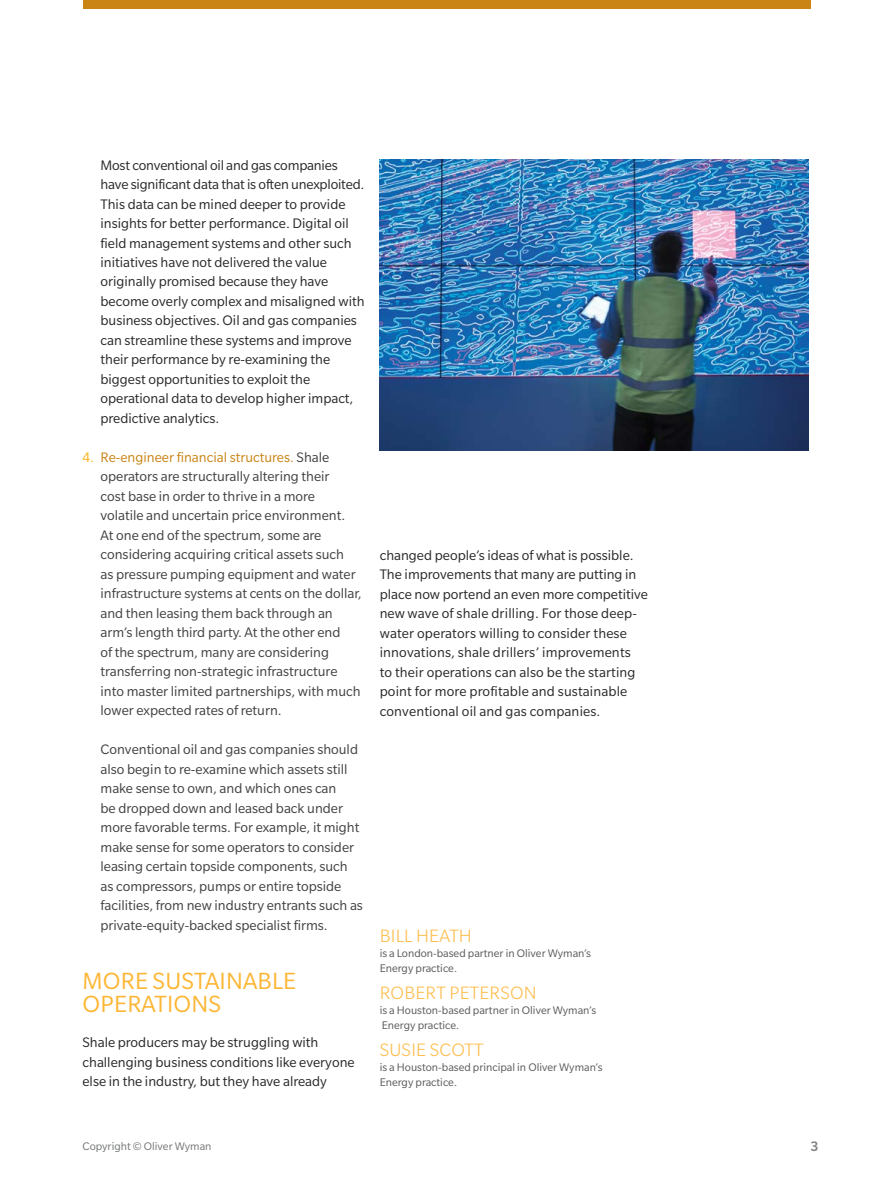
<style>
.page{position:relative;width:893px;height:1188px;background:#fff}
.page>*{position:absolute;margin:0;border:0;box-sizing:border-box;transform-origin:0 0}
.t1{font:25.5px/24px "Slate Pro";letter-spacing:.005em;color:#fdb633}
.t2{font:300 19.5px "Slate Pro";letter-spacing:.01em;color:#fdbd4d}
.t3{font:15px/19.5px "Slate Pro";color:#292829}
.t4{font:15px/19.5px "Slate Pro";color:#414042}
.t5{font:500 15px "Slate Pro";color:#808285}
.t6{font:12px/15px "Slate Pro";color:#58595b}
.t7{font:12px "Slate Pro";color:#727476}
.s1{color:#fcaf17}
.s2{color:#c98414}
</style>
<div class="page">
<img style="left:380px;top:160px;width:428px;height:291px">
<div style="left:83px;top:0;width:727px;height:9px;background:#c98414"></div>
<p class="t3" style="left:101px;top:155px;width:266px">Most conventional oil and gas companies have significant data that is often unexploited.<br>This data can be mined deeper to provide insights for better performance. Digital oil field management systems and other such initiatives have not delivered the value originally promised because they have become overly complex and misaligned with business objectives. Oil and gas companies can streamline these systems and improve their performance by re-examining the biggest opportunities to exploit the operational data to develop higher impact, predictive analytics.</p>
<p class="t4" style="left:101px;top:447px;width:263px;text-indent:-18px"><span class="s1">4.</span> <span class="s2">Re-engineer financial structures.</span> Shale operators are structurally altering their<br>cost base in order to thrive in a more volatile and uncertain price environment.<br>At one end of the spectrum, some are considering acquiring critical assets such<br>as pressure pumping equipment and water infrastructure systems at cents on the dollar, and then leasing them back through an arm’s length third party. At the other end<br>of the spectrum, many are considering transferring non-strategic infrastructure into master limited partnerships, with much lower expected rates of return.</p>
<p class="t4" style="left:101px;top:740px;width:264px">Conventional oil and gas companies should also begin to re-examine which assets still make sense to own, and which ones can<br>be dropped down and leased back under more favorable terms. For example, it might make sense for some operators to consider leasing certain topside components, such as compressors, pumps or entire topside facilities, from new industry entrants such as private-equity-backed specialist firms.</p>
<h1 class="t1" style="left:83px;top:968px;width:215px">MORE SUSTAINABLE<br>OPERATIONS</h1>
<p class="t3" style="left:83px;top:1032px;width:274px">Shale producers may be struggling with challenging business conditions like everyone else in the industry, but they have already</p>
<p class="t3" style="left:380px;top:545px;width:270px">changed people’s ideas of what is possible.<br>The improvements that many are putting in place now portend an even more competitive new wave of shale drilling. For those deep&shy;water operators willing to consider these innovations, shale drillers’ improvements<br>to their operations can also be the starting point for more profitable and sustainable conventional oil and gas companies.</p>
<h2 class="t2" style="left:380px;top:926px;width:94px">BILL HEATH</h2>
<p class="t6" style="left:380px;top:946px;width:213px">is a London-based partner in Oliver Wyman’s<br>Energy practice.</p>
<h2 class="t2" style="left:380px;top:983px;width:158px">ROBERT PETERSON</h2>
<p class="t6" style="left:380px;top:1003px;width:218px">is a Houston-based partner in Oliver Wyman’s<br>Energy practice.</p>
<h2 class="t2" style="left:380px;top:1040px;width:105px">SUSIE SCOTT</h2>
<p class="t6" style="left:380px;top:1060px;width:224px">is a Houston-based principal in Oliver Wyman’s<br>Energy practice.</p>
<p class="t7" style="left:83px;top:1140px;width:131px">Copyright © Oliver Wyman</p>
<p class="t5" style="left:810px;top:1138px;width:10px">3</p>
</div>
